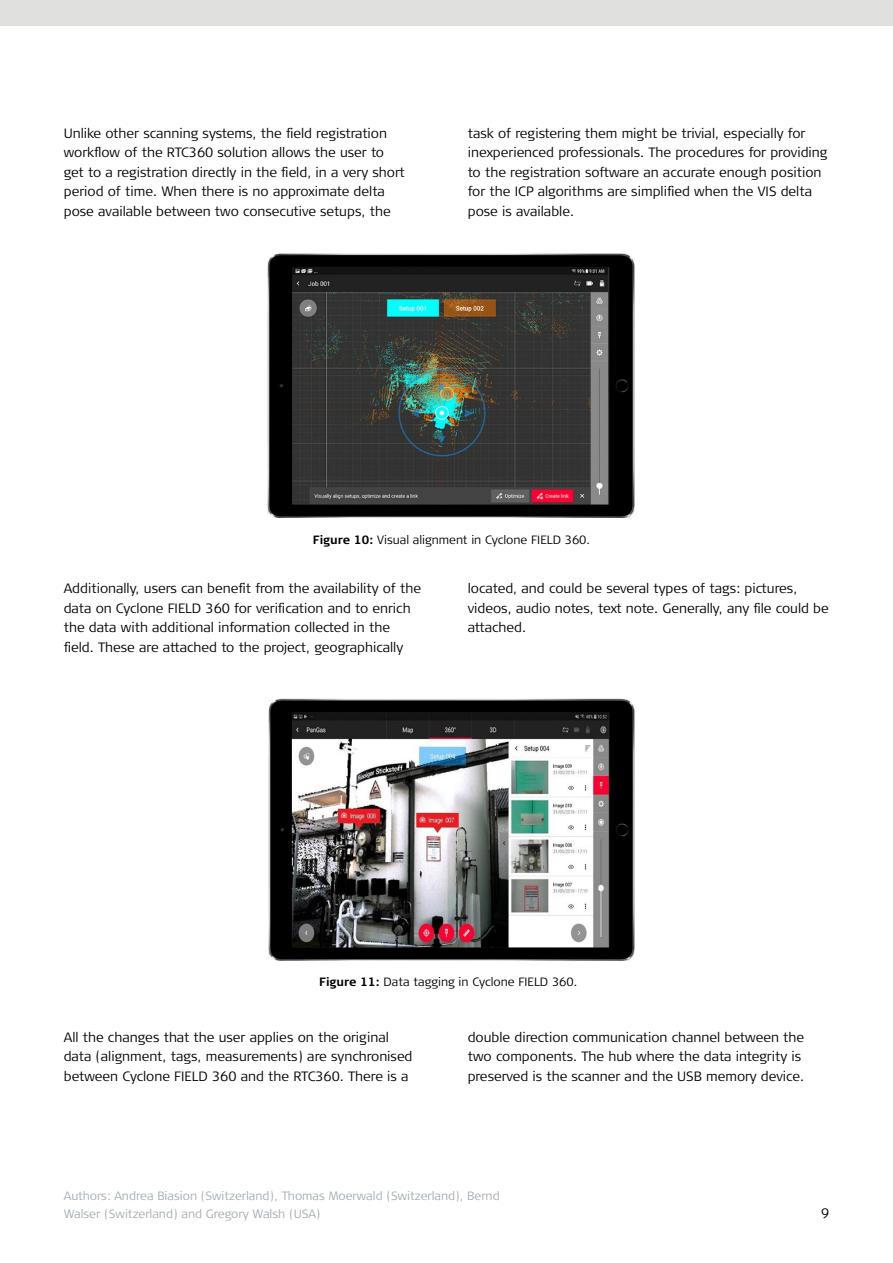
<style>
.page{position:relative;width:893px;height:1263px;background:#fff}
.page>*{position:absolute;margin:0;border:0;box-sizing:border-box;transform-origin:0 0}
.t1{font:300 13.5px/19.5px "Signa Column";color:#000}
.t2{font:300 12px/18px "Signa Column";color:#a4acb1}
.t3{font:300 12px "Signa Column";color:#000}
.s1{font-weight:700}
</style>
<div class="page">
<div style="left:0;top:0;width:893px;height:26px;background:#e0e0df"></div>
<img style="left:268px;top:253px;width:366px;height:265px">
<img style="left:268px;top:698px;width:367px;height:263px">
<p class="t1" style="left:64px;top:123px;width:343px">Unlike other scanning systems, the field registration workflow of the RTC360 solution allows the user to get to a registration directly in the field, in a very short period of time. When there is no approximate delta pose available between two consecutive setups, the</p>
<p class="t1" style="left:468px;top:123px;width:361px">task of registering them might be trivial, especially for inexperienced professionals. The procedures for providing to the registration software an accurate enough position for the ICP algorithms are simplified when the VIS delta pose is available.</p>
<p class="t3" style="left:313px;top:532px;width:279px"><span class="s1">Figure 10:</span> Visual alignment in Cyclone FIELD 360.</p>
<p class="t1" style="left:64px;top:579px;width:359px">Additionally, users can benefit from the availability of the data on Cyclone FIELD 360 for verification and to enrich the data with additional information collected in the field. These are attached to the project, geographically</p>
<p class="t1" style="left:468px;top:579px;width:363px">located, and could be several types of tags: pictures, videos, audio notes, text note. Generally, any file could be attached.</p>
<p class="t3" style="left:319px;top:974px;width:260px"><span class="s1">Figure 11:</span> Data tagging in Cyclone FIELD 360.</p>
<p class="t1" style="left:64px;top:1027px;width:350px">All the changes that the user applies on the original data (alignment, tags, measurements) are synchronised between Cyclone FIELD 360 and the RTC360. There is a</p>
<p class="t1" style="left:468px;top:1027px;width:338px">double direction communication channel between the two components. The hub where the data integrity is preserved is the scanner and the USB memory device.</p>
<p class="t2" style="left:64px;top:1187px;width:437px">Authors: Andrea Biasion (Switzerland), Thomas Moerwald (Switzerland), Bernd<br>Walser (Switzerland) and Gregory Walsh (USA)</p>
<p class="t1" style="left:821px;top:1203px;width:10px">9</p>
</div>
